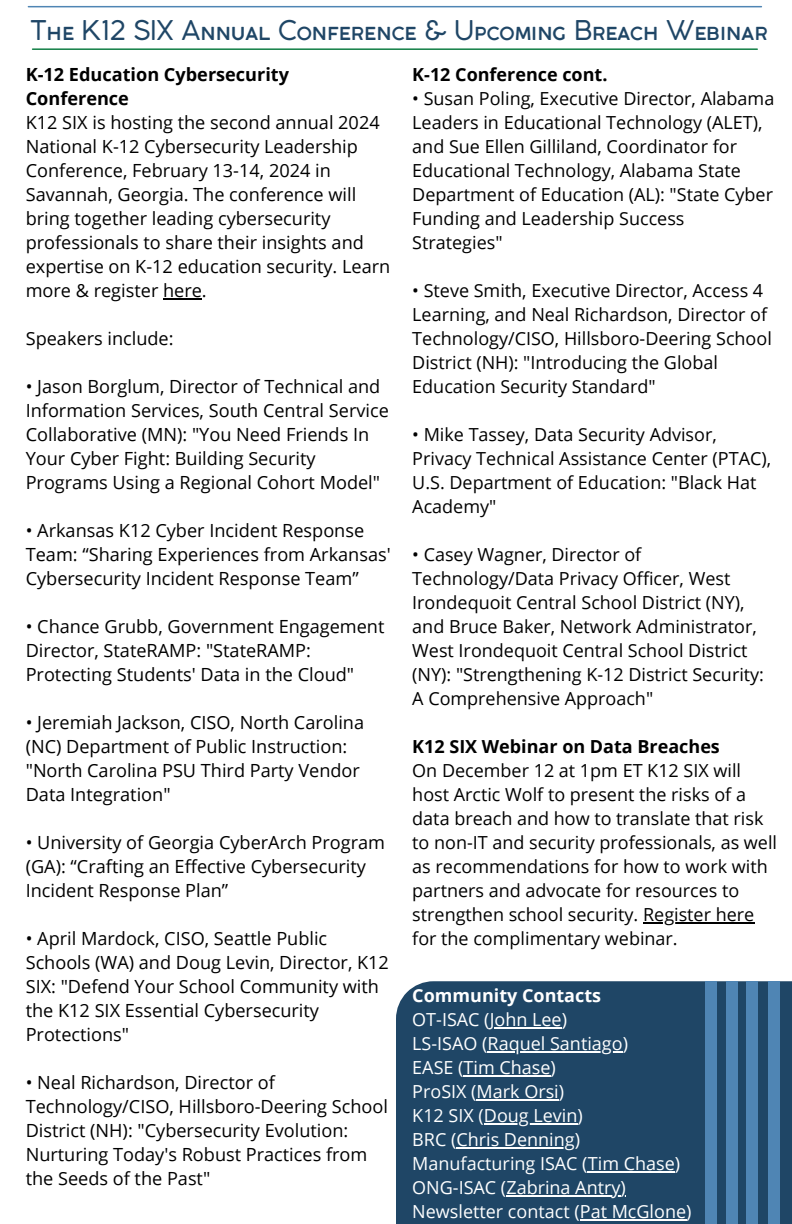
<style>
.page{position:relative;width:792px;height:1224px;background:#fff}
.page>*{position:absolute;margin:0;border:0;box-sizing:border-box;transform-origin:0 0}
.t1{font:26.8px "Coco Gothic Small Caps";letter-spacing:-.02em;color:#1f4666}
.t2{font:18.2px/24px "Open Sans";color:#000}
.t3{font:700 18.2px/24px "Open Sans";color:#000}
.t4{font:18px/24px "Open Sans";color:#000}
.t5{font:18px "Open Sans";color:#fff}
.t6{font:700 18px "Open Sans";color:#000}
.t7{font:700 18px "Open Sans";color:#fff}
</style>
<div class="page">
<hr style="left:28px;top:6px;width:733px;height:1px;background:#4f85b4">
<hr style="left:33px;top:48px;width:724px;height:2px;background:#117f45">
<div style="left:396px;top:981px;width:396px;height:243px;background:#1f4666"></div>
<div style="left:705px;top:981px;width:11px;height:243px;background:#4f85b4"></div>
<hr style="left:490px;top:1027px;width:72px;height:2px;background:#fff">
<hr style="left:488px;top:1051px;width:135px;height:2px;background:#fff">
<hr style="left:464px;top:1075px;width:87px;height:2px;background:#fff">
<hr style="left:477px;top:1099px;width:82px;height:2px;background:#fff">
<hr style="left:484px;top:1123px;width:94px;height:2px;background:#fff">
<hr style="left:456px;top:1147px;width:119px;height:2px;background:#fff">
<hr style="left:588px;top:1171px;width:87px;height:2px;background:#fff">
<hr style="left:506px;top:1195px;width:115px;height:2px;background:#fff">
<hr style="left:580px;top:1219px;width:106px;height:2px;background:#fff">
<div style="left:726px;top:981px;width:12px;height:243px;background:#4f85b4"></div>
<div style="left:747px;top:981px;width:11px;height:243px;background:#4f85b4"></div>
<div style="left:768px;top:981px;width:12px;height:243px;background:#4f85b4"></div>
<hr style="left:643px;top:922px;width:111px;height:2px;background:#000">
<hr style="left:163px;top:298px;width:39px;height:2px;background:#000">
<p class="t1" style="left:30px;top:20px;width:739px">The K12 SIX Annual Conference &amp; Upcoming Breach Webinar</p>
<p class="t3" style="left:26px;top:62px;width:265px">K-12 Education Cybersecurity<br>Conference</p>
<p class="t2" style="left:26px;top:110px;width:366px">K12 SIX is hosting the second annual 2024<br>National K-12 Cybersecurity Leadership Conference, February 13-14, 2024 in Savannah, Georgia. The conference will bring together leading cybersecurity professionals to share their insights and expertise on K-12 education security. Learn more &amp; register here.</p>
<p class="t2" style="left:26px;top:326px;width:149px">Speakers include:</p>
<p class="t2" style="left:26px;top:374px;width:365px">• Jason Borglum, Director of Technical and Information Services, South Central Service Collaborative (MN): "You Need Friends In Your Cyber Fight: Building Security Programs Using a Regional Cohort Model"</p>
<p class="t2" style="left:26px;top:518px;width:367px">• Arkansas K12 Cyber Incident Response<br>Team: “Sharing Experiences from Arkansas'<br>Cybersecurity Incident Response Team”</p>
<p class="t2" style="left:26px;top:614px;width:360px">• Chance Grubb, Government Engagement<br>Director, StateRAMP: "StateRAMP:<br>Protecting Students' Data in the Cloud"</p>
<p class="t2" style="left:26px;top:710px;width:340px">• Jeremiah Jackson, CISO, North Carolina (NC) Department of Public Instruction: "North Carolina PSU Third Party Vendor Data Integration"</p>
<p class="t2" style="left:26px;top:830px;width:361px">• University of Georgia CyberArch Program (GA): “Crafting an Effective Cybersecurity<br>Incident Response Plan”</p>
<p class="t2" style="left:26px;top:926px;width:365px">• April Mardock, CISO, Seattle Public Schools (WA) and Doug Levin, Director, K12<br>SIX: "Defend Your School Community with the K12 SIX Essential Cybersecurity Protections"</p>
<p class="t2" style="left:26px;top:1070px;width:364px">• Neal Richardson, Director of Technology/CISO, Hillsboro-Deering School District (NH): "Cybersecurity Evolution:<br>Nurturing Today's Robust Practices from the Seeds of the Past"</p>
<p class="t6" style="left:412px;top:62px;width:197px">K-12 Conference cont.</p>
<p class="t4" style="left:412px;top:86px;width:364px">• Susan Poling, Executive Director, Alabama Leaders in Educational Technology (ALET), and Sue Ellen Gilliland, Coordinator for Educational Technology, Alabama State Department of Education (AL): "State Cyber Funding and Leadership Success Strategies"</p>
<p class="t4" style="left:412px;top:278px;width:361px">• Steve Smith, Executive Director, Access 4<br>Learning, and Neal Richardson, Director of Technology/CISO, Hillsboro-Deering School District (NH): "Introducing the Global Education Security Standard"</p>
<p class="t4" style="left:412px;top:422px;width:360px">• Mike Tassey, Data Security Advisor, Privacy Technical Assistance Center (PTAC), U.S. Department of Education: "Black Hat Academy"</p>
<p class="t4" style="left:412px;top:542px;width:353px">• Casey Wagner, Director of Technology/Data Privacy Officer, West Irondequoit Central School District (NY), and Bruce Baker, Network Administrator, West Irondequoit Central School District (NY): "Strengthening K-12 District Security:<br>A Comprehensive Approach"</p>
<p class="t6" style="left:412px;top:734px;width:309px">K12 SIX Webinar on Data Breaches</p>
<p class="t4" style="left:412px;top:758px;width:366px">On December 12 at 1pm ET K12 SIX will host Arctic Wolf to present the risks of a data breach and how to translate that risk to non-IT and security professionals, as well as recommendations for how to work with partners and advocate for resources to strengthen school security. Register here for the complimentary webinar.</p>
<p class="t7" style="left:412px;top:982px;width:190px">Community Contacts</p>
<p class="t5" style="left:412px;top:1006px;width:156px">OT-ISAC (John Lee)</p>
<p class="t5" style="left:412px;top:1030px;width:217px">LS-ISAO (Raquel Santiago)</p>
<p class="t5" style="left:412px;top:1054px;width:145px">EASE (Tim Chase)</p>
<p class="t5" style="left:412px;top:1078px;width:153px">ProSIX (Mark Orsi)</p>
<p class="t5" style="left:412px;top:1102px;width:172px">K12 SIX (Doug Levin)</p>
<p class="t5" style="left:412px;top:1126px;width:169px">BRC (Chris Denning)</p>
<p class="t5" style="left:412px;top:1150px;width:269px">Manufacturing ISAC (Tim Chase)</p>
<p class="t5" style="left:412px;top:1174px;width:215px">ONG-ISAC (Zabrina Antry)</p>
<p class="t5" style="left:412px;top:1198px;width:281px">Newsletter contact (Pat McGlone)</p>
</div>
